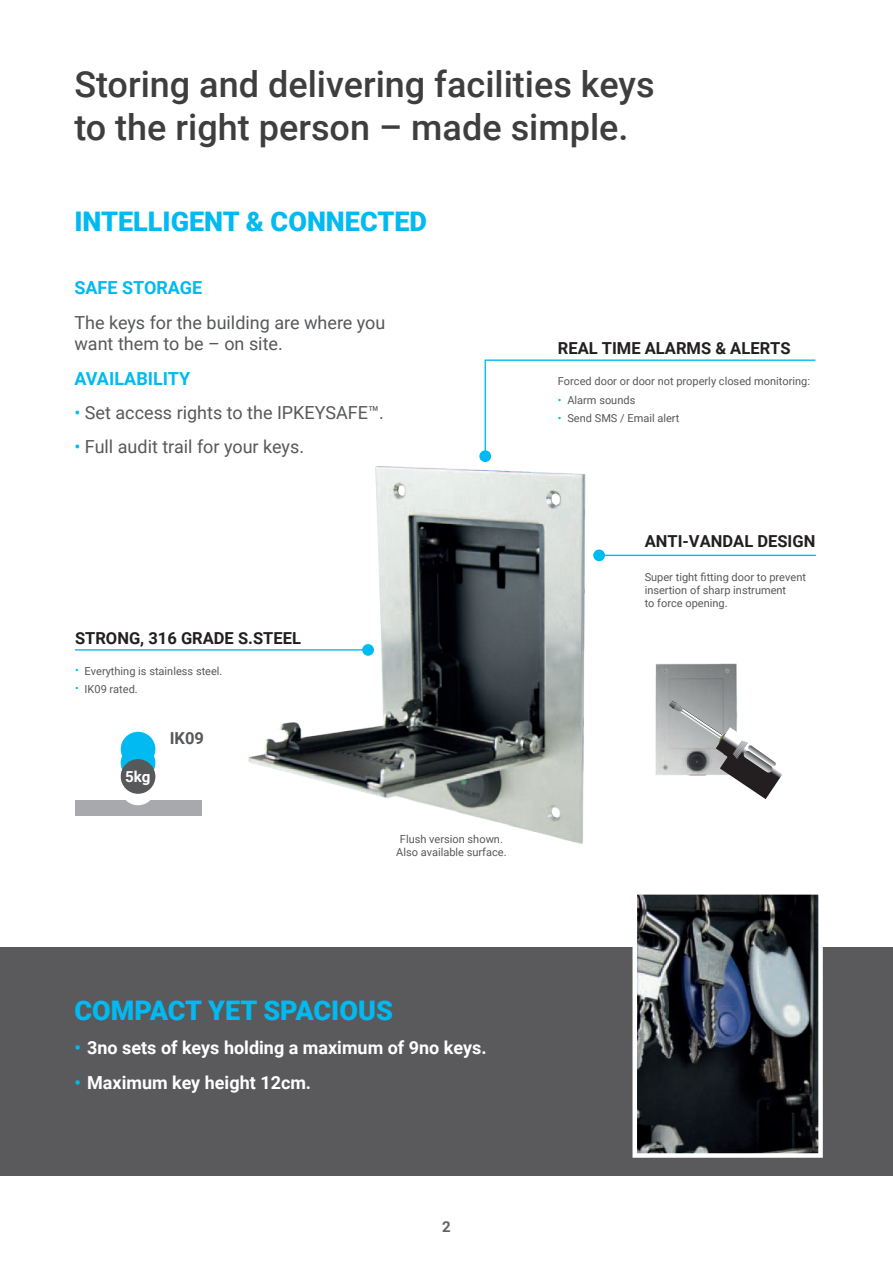
<style>
.page{position:relative;width:893px;height:1263px;background:#fff}
.page>*{position:absolute;margin:0;border:0;box-sizing:border-box;transform-origin:0 0}
.t1{font:500 36px/43.2px "Roboto";color:#3e3e3f}
.t2{font:900 27px "Roboto";color:#00baf1}
.t3{font:18px/21.6px "Roboto";color:#57585a}
.t4{font:700 18px "Roboto";color:#fff}
.t5{font:700 18px "Roboto";color:#00baf1}
.t6{font:700 16.5px "Roboto";color:#231f20}
.t7{font:700 16.5px "Roboto";color:#57585a}
.t8{font:700 15.15px "Roboto";color:#fff}
.t9{font:700 15px "Roboto";color:#636366}
.t10{font:10.95px/13.2px "Roboto";color:#57585a}
.s1{color:#00baf1}
</style>
<div class="page">
<div style="left:0;top:947px;width:893px;height:228px;background:#5a5a5d"></div>
<div style="left:75px;top:800px;width:126px;height:15px;background:#a8a9ad"></div>
<div style="left:121px;top:771px;width:34px;height:34px;background:#fff;border-radius:50%"></div>
<img style="left:655px;top:663px;width:82px;height:112px">
<img style="left:248px;top:458px;width:360px;height:386px">
<svg style="left:669px;top:701px;width:113px;height:98px"></svg>
<hr style="left:599px;top:555px;width:217px;height:1px;background:#00baf1">
<svg style="left:484px;top:359px;width:332px;height:98px"></svg>
<hr style="left:75px;top:649px;width:291px;height:2px;background:#00baf1">
<div style="left:593px;top:549px;width:12px;height:12px;background:#00baf1;border-radius:50%"></div>
<div style="left:362px;top:644px;width:12px;height:12px;background:#00baf1;border-radius:50%"></div>
<div style="left:479px;top:450px;width:12px;height:12px;background:#00baf1;border-radius:50%"></div>
<svg style="left:121px;top:745px;width:34px;height:35px"></svg>
<div style="left:121px;top:732px;width:34px;height:34px;background:#00baf1;border-radius:50%"></div>
<div style="left:121px;top:759px;width:34px;height:35px;background:#57585a;border-radius:50%"></div>
<img style="left:637px;top:895px;width:181px;height:258px">
<div style="left:632px;top:890px;width:191px;height:268px;border:4px solid #fff"></div>
<h1 class="t1" style="left:74px;top:61px;width:582px">Storing and delivering facilities keys to the right person – made simple.</h1>
<h2 class="t2" style="left:74px;top:202px;width:354px">INTELLIGENT &amp; CONNECTED</h2>
<h3 class="t5" style="left:74px;top:275px;width:129px">SAFE STORAGE</h3>
<h3 class="t3" style="left:74px;top:311px;width:313px">The keys for the building are where you want them to be – on site.</h3>
<h3 class="t5" style="left:74px;top:365px;width:117px">AVAILABILITY</h3>
<h3 class="t3" style="left:74px;top:401px;width:311px"><span class="s1">•</span> Set access rights to the IPKEYSAFE™.</h3>
<h3 class="t3" style="left:74px;top:435px;width:231px"><span class="s1">•</span> Full audit trail for your keys.</h3>
<h3 class="t6" style="left:75px;top:627px;width:227px">STRONG, 316 GRADE S.STEEL</h3>
<p class="t10" style="left:75px;top:664px;width:149px"><span class="s1">•</span> Everything is stainless steel.</p>
<p class="t10" style="left:75px;top:682px;width:64px"><span class="s1">•</span> IK09 rated.</p>
<h3 class="t7" style="left:170px;top:727px;width:36px">IK09</h3>
<h3 class="t8" style="left:125px;top:766px;width:27px">5kg</h3>
<p class="t10" style="left:396px;top:832px;width:112px;text-align:center">Flush version shown.<br>Also available surface.</p>
<h3 class="t6" style="left:558px;top:337px;width:234px">REAL TIME ALARMS &amp; ALERTS</h3>
<p class="t10" style="left:558px;top:374px;width:254px">Forced door or door not properly closed monitoring:</p>
<p class="t10" style="left:558px;top:393px;width:79px"><span class="s1">•</span> Alarm sounds</p>
<p class="t10" style="left:558px;top:411px;width:123px"><span class="s1">•</span> Send SMS / Email alert</p>
<h3 class="t6" style="left:645px;top:530px;width:172px">ANTI-VANDAL DESIGN</h3>
<p class="t10" style="left:645px;top:570px;width:163px">Super tight fitting door to prevent insertion of sharp instrument<br>to force opening.</p>
<h2 class="t2" style="left:74px;top:991px;width:320px">COMPACT YET SPACIOUS</h2>
<h3 class="t4" style="left:74px;top:1035px;width:414px"><span class="s1">•</span> 3no sets of keys holding a maximum of 9no keys.</h3>
<h3 class="t4" style="left:74px;top:1070px;width:238px"><span class="s1">•</span> Maximum key height 12cm.</h3>
<h3 class="t9" style="left:442px;top:1216px;width:10px">2</h3>
</div>
